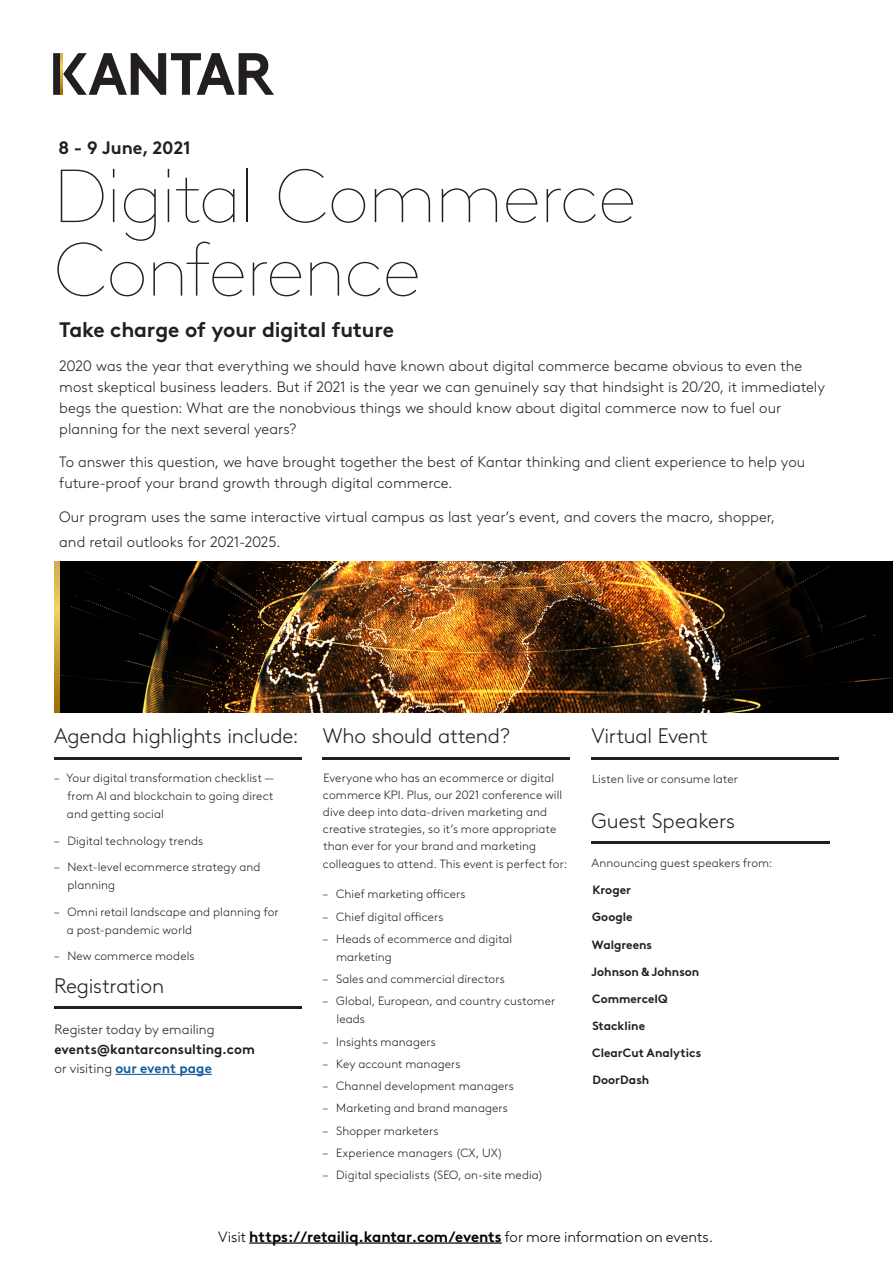
<style>
.page{position:relative;width:893px;height:1263px;background:#fff}
.page>*{position:absolute;margin:0;border:0;box-sizing:border-box;transform-origin:0 0}
.t1{font:100 75px/73.5px "Kantar Brown";letter-spacing:-.025em;color:#231f20}
.t2{font:300 21px "Kantar Brown";letter-spacing:-.01em;color:#231f20}
.t3{font:700 21px "Kantar Brown";letter-spacing:-.01em;color:#231f20}
.t4{font:700 18px "Kantar Brown";letter-spacing:-.005em;color:#231f20}
.t5{font:300 15px/21px "Kantar Brown";color:#231f20}
.Block_Text{font:700 15px "Kantar Brown";color:#000001}
.Block_Text-2{font:300 13.5px/19.5px "Kantar Brown";color:#231f20}
.Block_Text-3{font:300 12px/18px "Kantar Brown";letter-spacing:.01em;color:#231f20}
.Block_Text-4{font:700 12px "Kantar Brown";color:#231f20}
.s1{font-weight:700}
.s2{font-weight:700;color:#175d9e}
.s3{font-weight:300}
</style>
<div class="page">
<hr style="left:249px;top:1242px;width:253px;height:1px;background:#000001">
<hr style="left:54px;top:757px;width:247px;height:2px;background:#231f20">
<hr style="left:323px;top:757px;width:247px;height:2px;background:#231f20">
<hr style="left:115px;top:1074px;width:97px;height:1px;background:#175d9e">
<hr style="left:54px;top:1006px;width:247px;height:2px;background:#231f20">
<hr style="left:591px;top:757px;width:248px;height:2px;background:#231f20">
<hr style="left:591px;top:842px;width:239px;height:2px;background:#231f20">
<svg style="left:53px;top:53px;width:221px;height:42px"></svg>
<svg style="left:61px;top:53px;width:2px;height:42px"></svg>
<img style="left:59px;top:561px;width:834px;height:151px">
<svg style="left:54px;top:561px;width:5px;height:151px"></svg>
<p class="t4" style="left:58px;top:133px;width:134px">8 - 9 June, 2021</p>
<p class="t1" style="left:54px;top:155px;width:585px">Digital Commerce<br>Conference</p>
<p class="t3" style="left:59px;top:312px;width:336px">Take charge of your digital future</p>
<p class="t5" style="left:59px;top:354px;width:767px">2020 was the year that everything we should have known about digital commerce became obvious to even the most skeptical business leaders. But if 2021 is the year we can genuinely say that hindsight is 20/20, it immediately begs the question: What are the nonobvious things we should know about digital commerce now to fuel our planning for the next several years?</p>
<p class="t5" style="left:59px;top:451px;width:747px">To answer this question, we have brought together the best of Kantar thinking and client experience to help you future-proof your brand growth through digital commerce.</p>
<p class="t5" style="left:59px;top:503px;width:717px;line-height:25.2px">Our program uses the same interactive virtual campus as last year’s event, and covers the macro, shopper, and retail outlooks for 2021-2025.</p>
<p class="t2" style="left:54px;top:720px;width:246px">Agenda highlights include:</p>
<p class="t2" style="left:323px;top:720px;width:189px">Who should attend?</p>
<p class="Block_Text-3" style="left:67px;top:768px;width:208px;text-align:justify;text-indent:-13px">– Your digital transformation checklist — from AI and blockchain to going direct and getting social</p>
<p class="Block_Text-3" style="left:54px;top:831px;width:151px">– Digital technology trends</p>
<p class="Block_Text-3" style="left:67px;top:857px;width:195px;text-indent:-13px">– Next-level ecommerce strategy and planning</p>
<p class="Block_Text-3" style="left:67px;top:902px;width:213px;text-indent:-13px">– Omni retail landscape and planning for a post-pandemic world</p>
<p class="Block_Text-3" style="left:54px;top:946px;width:142px">– New commerce models</p>
<p class="t2" style="left:54px;top:970px;width:112px">Registration</p>
<p class="Block_Text-2" style="left:54px;top:1018px;width:202px">Register today by emailing <span class="s1">events@kantarconsulting.com </span>or visiting <span class="s2">our event page</span></p>
<p class="Block_Text-3" style="left:323px;top:769px;width:241px;line-height:16.8px">Everyone who has an ecommerce or digital commerce KPI. Plus, our 2021 conference will dive deep into data-driven marketing and creative strategies, so it’s more appropriate than ever for your brand and marketing</p>
<p class="Block_Text-3" style="left:323px;top:853px;width:246px">colleagues to attend. This event is perfect for:</p>
<p class="Block_Text-3" style="left:323px;top:884px;width:144px">– Chief marketing officers</p>
<p class="Block_Text-3" style="left:323px;top:906px;width:122px">– Chief digital officers</p>
<p class="Block_Text-3" style="left:336px;top:929px;width:178px;text-indent:-13px">– Heads of ecommerce and digital marketing</p>
<p class="Block_Text-3" style="left:323px;top:969px;width:183px">– Sales and commercial directors</p>
<p class="Block_Text-3" style="left:336px;top:991px;width:220px;text-indent:-14px">– Global, European, and country customer leads</p>
<p class="Block_Text-3" style="left:323px;top:1031px;width:115px">– Insights managers</p>
<p class="Block_Text-3" style="left:323px;top:1054px;width:139px">– Key account managers</p>
<p class="Block_Text-3" style="left:323px;top:1076px;width:193px">– Channel development managers</p>
<p class="Block_Text-3" style="left:323px;top:1098px;width:187px">– Marketing and brand managers</p>
<p class="Block_Text-3" style="left:323px;top:1120px;width:117px">– Shopper marketers</p>
<p class="Block_Text-3" style="left:323px;top:1143px;width:182px">– Experience managers (CX, UX)</p>
<p class="Block_Text-3" style="left:323px;top:1165px;width:222px">– Digital specialists (SEO, on-site media)</p>
<p class="t2" style="left:591px;top:720px;width:118px">Virtual Event</p>
<p class="Block_Text-3" style="left:592px;top:769px;width:147px">Listen live or consume later</p>
<p class="t2" style="left:591px;top:805px;width:145px">Guest Speakers</p>
<p class="Block_Text-3" style="left:591px;top:853px;width:182px">Announcing guest speakers from:</p>
<p class="Block_Text-4" style="left:592px;top:880px;width:40px">Kroger</p>
<p class="Block_Text-4" style="left:592px;top:907px;width:42px">Google</p>
<p class="Block_Text-4" style="left:592px;top:935px;width:62px">Walgreens</p>
<p class="Block_Text-4" style="left:591px;top:962px;width:110px">Johnson &amp; Johnson</p>
<p class="Block_Text-4" style="left:592px;top:989px;width:77px">CommerceIQ</p>
<p class="Block_Text-4" style="left:592px;top:1016px;width:54px">Stackline</p>
<p class="Block_Text-4" style="left:592px;top:1043px;width:111px">ClearCut Analytics</p>
<p class="Block_Text-4" style="left:592px;top:1070px;width:58px">DoorDash</p>
<p class="Block_Text" style="left:218px;top:1224px;width:497px"><span class="s3">Visit</span> https://retailiq.kantar.com/events <span class="s3">for more information on events.</span></p>
</div>
